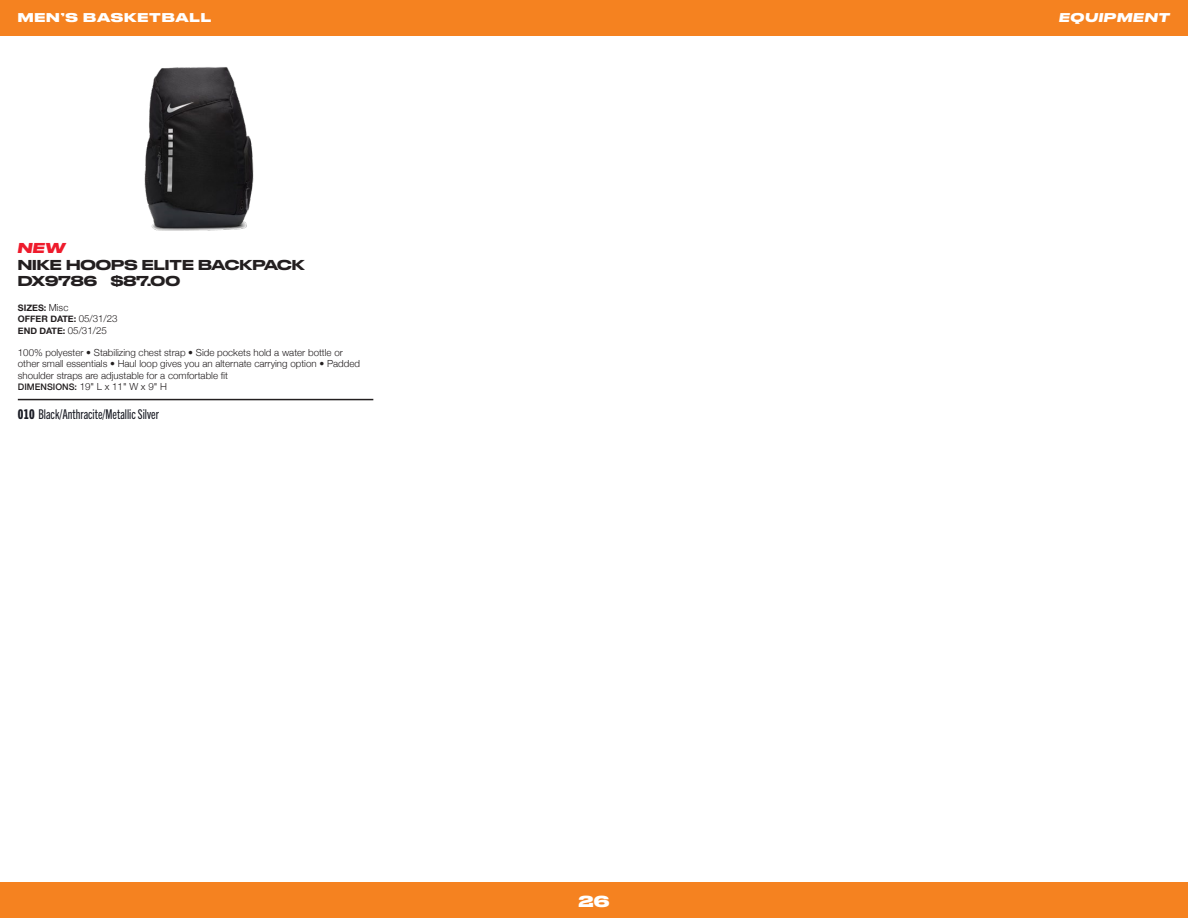
<style>
.page{position:relative;width:1188px;height:918px;background:#fff}
.page>*{position:absolute;margin:0;border:0;box-sizing:border-box;transform-origin:0 0}
.t1{font:700 15px "Druk Wide";color:#fff}
.NEW{font:500 13.5px/16.5px "Druk Wide";color:#231f20}
.COLOR_NAME_Nested{font:13.5px "Trade Gothic Next LT Pro Cm";color:#191b24}
.NEW-2{font:italic 700 13.5px "Druk Wide";color:#ee1b2c}
.t2{font:700 12px "Druk Wide";letter-spacing:.07em;color:#fff}
.t3{font:italic 700 12px "Druk Wide";letter-spacing:.07em;color:#fff}
.BODY_COPY{font:300 9.75px/11.2px "Helvetica Neue";color:#231f20}
.NEW-3{font:700 9px "Helvetica Neue";color:#231f20}
.s1{font-weight:300;font-size:9.75px}
.s2{font-weight:500;font-size:9px}
.s3{font-family:"Trade Gothic Next LT Pro Hv Cm"}
</style>
<div class="page">
<div style="left:0;top:0;width:1188px;height:36px;background:#f58220"></div>
<div style="left:0;top:882px;width:1188px;height:36px;background:#f58220"></div>
<hr style="left:18px;top:399px;width:355px;height:1px;background:#231f20">
<img style="left:144px;top:67px;width:110px;height:164px">
<p class="t2" style="left:18px;top:8px;width:195px">MEN’S BASKETBALL</p>
<p class="t3" style="left:1059px;top:8px;width:112px">EQUIPMENT</p>
<p class="NEW-2" style="left:18px;top:237px;width:49px">NEW</p>
<p class="NEW" style="left:18px;top:255px;width:288px">NIKE HOOPS ELITE BACKPACK<br>DX9786 $87.00</p>
<p class="NEW-3" style="left:18px;top:301px;width:52px">SIZES: <span class="s1">Misc</span></p>
<p class="NEW-3" style="left:18px;top:312px;width:101px">OFFER DATE: <span class="s1">05/31/23</span></p>
<p class="NEW-3" style="left:18px;top:323px;width:91px">END DATE: <span class="s1">05/31/25</span></p>
<p class="BODY_COPY" style="left:18px;top:346px;width:344px">100% polyester • Stabilizing chest strap • Side pockets hold a water bottle or other small essentials • Haul loop gives you an alternate carrying option • Padded shoulder straps are adjustable for a comfortable fit</p>
<p class="BODY_COPY" style="left:18px;top:380px;width:151px"><span class="s2">DIMENSIONS:</span> 19" L x 11" W x 9" H</p>
<p class="COLOR_NAME_Nested" style="left:18px;top:405px;width:143px"><span class="s3">010</span> Black/Anthracite/Metallic Silver</p>
<h1 class="t1" style="left:579px;top:888px;width:32px">26</h1>
</div>
